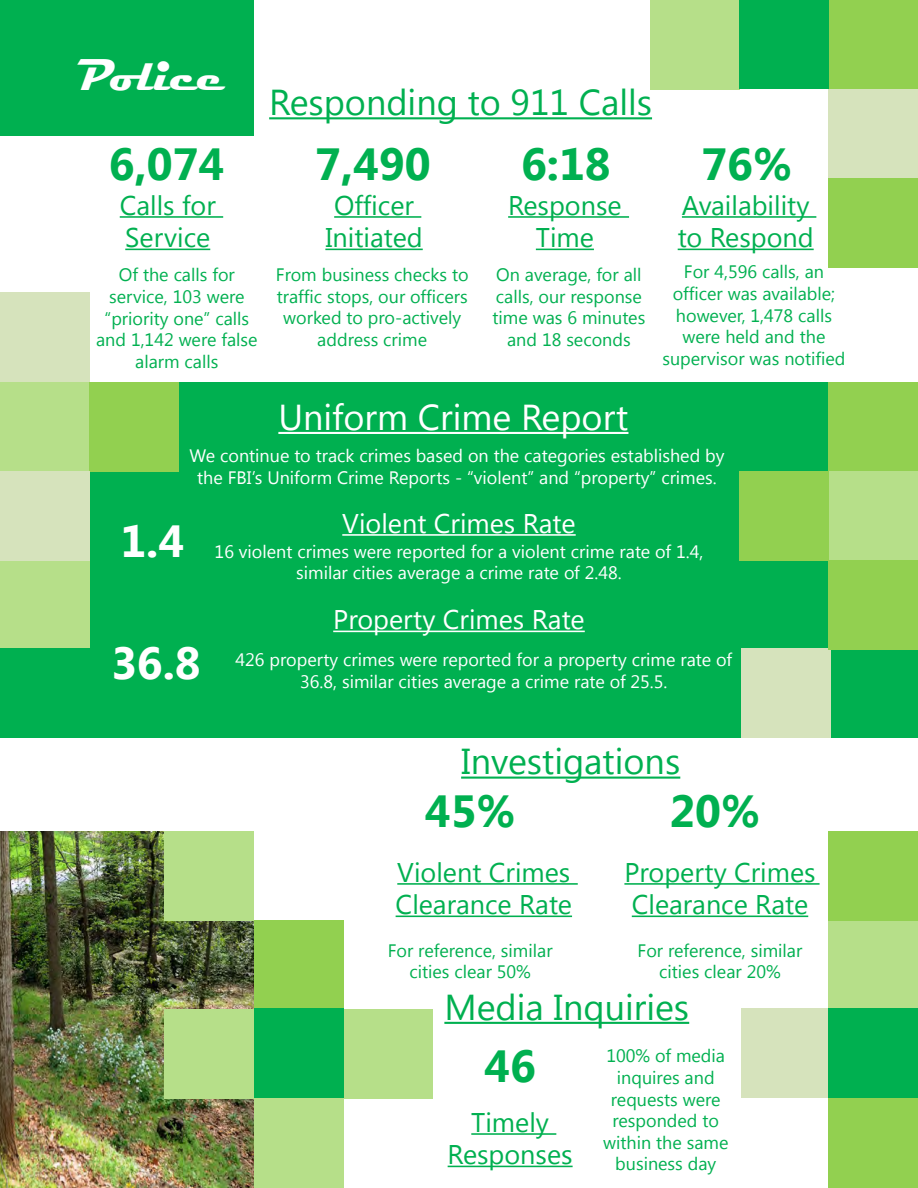
<style>
.page{position:relative;width:918px;height:1188px;background:#fff}
.page>*{position:absolute;margin:0;border:0;box-sizing:border-box;transform-origin:0 0}
.t1{font:700 45px "Segoe UI";color:#00b050}
.t2{font:700 45px "Segoe UI";color:#fff}
.t3{font:700 45px "Magneto";color:#fff}
.t4{font:36px "Segoe UI";color:#00b050}
.t5{font:36px "Segoe UI";color:#fff}
.t6{font:27px/32.4px "Segoe UI";color:#00b050}
.t7{font:27px "Segoe UI";color:#fff}
.t8{font:18px/21.6px "Segoe UI";color:#00b050;text-align:center}
.t9{font:18px/21.6px "Segoe UI";color:#fff;text-align:center}
</style>
<div class="page">
<img style="left:0;top:832px;width:254px;height:356px">
<hr style="left:269px;top:117px;width:383px;height:2px;background:#00b050">
<hr style="left:461px;top:777px;width:219px;height:2px;background:#00b050">
<div style="left:254px;top:1099px;width:89px;height:89px;background:#b6df89"></div>
<div style="left:165px;top:1010px;width:89px;height:89px;background:#b6df89"></div>
<div style="left:254px;top:921px;width:89px;height:89px;background:#92d050"></div>
<div style="left:343px;top:1010px;width:89px;height:89px;background:#b6df89"></div>
<hr style="left:397px;top:883px;width:181px;height:2px;background:#00b050">
<hr style="left:396px;top:916px;width:176px;height:1px;background:#00b050">
<hr style="left:624px;top:883px;width:196px;height:2px;background:#00b050">
<hr style="left:632px;top:916px;width:176px;height:1px;background:#00b050">
<div style="left:165px;top:832px;width:89px;height:89px;background:#b6df89"></div>
<hr style="left:444px;top:1022px;width:245px;height:2px;background:#00b050">
<hr style="left:471px;top:1133px;width:85px;height:2px;background:#00b050">
<hr style="left:448px;top:1166px;width:125px;height:1px;background:#00b050">
<div style="left:0;top:382px;width:918px;height:355px;background:#00b050"></div>
<hr style="left:278px;top:432px;width:350px;height:2px;background:#fff">
<hr style="left:342px;top:534px;width:234px;height:2px;background:#fff">
<hr style="left:333px;top:631px;width:252px;height:1px;background:#fff">
<div style="left:829px;top:1098px;width:89px;height:89px;background:#92d050"></div>
<div style="left:741px;top:1009px;width:89px;height:89px;background:#d6e3bc"></div>
<div style="left:829px;top:921px;width:89px;height:89px;background:#b6df89"></div>
<div style="left:829px;top:832px;width:89px;height:89px;background:#92d050"></div>
<div style="left:829px;top:1009px;width:89px;height:89px;background:#00b050"></div>
<div style="left:741px;top:648px;width:89px;height:89px;background:#d6e3bc"></div>
<div style="left:0;top:0;width:254px;height:135px;background:#00b050"></div>
<hr style="left:120px;top:216px;width:103px;height:2px;background:#00b050">
<hr style="left:125px;top:249px;width:85px;height:1px;background:#00b050">
<hr style="left:334px;top:216px;width:87px;height:2px;background:#00b050">
<hr style="left:325px;top:249px;width:98px;height:1px;background:#00b050">
<hr style="left:508px;top:216px;width:121px;height:2px;background:#00b050">
<hr style="left:536px;top:249px;width:58px;height:1px;background:#00b050">
<hr style="left:682px;top:216px;width:134px;height:2px;background:#00b050">
<hr style="left:678px;top:249px;width:136px;height:1px;background:#00b050">
<div style="left:0;top:559px;width:89px;height:89px;background:#b6df89"></div>
<div style="left:829px;top:0;width:89px;height:89px;background:#92d050"></div>
<div style="left:829px;top:89px;width:89px;height:89px;background:#d6e3bc"></div>
<div style="left:651px;top:0;width:89px;height:89px;background:#b6df89"></div>
<div style="left:829px;top:178px;width:89px;height:89px;background:#92d050"></div>
<div style="left:740px;top:0;width:89px;height:89px;background:#00b050"></div>
<div style="left:829px;top:382px;width:89px;height:89px;background:#92d050"></div>
<div style="left:829px;top:471px;width:89px;height:89px;background:#b6df89"></div>
<div style="left:740px;top:471px;width:89px;height:89px;background:#92d050"></div>
<div style="left:829px;top:560px;width:89px;height:89px;background:#92d050"></div>
<div style="left:0;top:382px;width:89px;height:89px;background:#b6df89"></div>
<div style="left:254px;top:1009px;width:89px;height:89px;background:#00b050"></div>
<div style="left:89px;top:382px;width:89px;height:89px;background:#92d050"></div>
<div style="left:0;top:471px;width:89px;height:89px;background:#d6e3bc"></div>
<div style="left:0;top:293px;width:89px;height:89px;background:#d6e3bc"></div>
<p class="t3" style="left:75px;top:49px;width:152px">Police</p>
<p class="t4" style="left:269px;top:77px;width:384px">Responding to 911 Calls</p>
<p class="t1" style="left:315px;top:132px;width:117px">7,490</p>
<p class="t1" style="left:521px;top:132px;width:91px">6:18</p>
<p class="t1" style="left:701px;top:132px;width:92px">76%</p>
<p class="t1" style="left:109px;top:132px;width:117px">6,074</p>
<p class="t6" style="left:120px;top:188px;width:98px">Calls for<br>Service</p>
<p class="t6" style="left:325px;top:188px;width:99px;text-align:center">Officer<br>Initiated</p>
<p class="t6" style="left:508px;top:188px;width:115px;text-align:center">Response<br>Time</p>
<p class="t6" style="left:678px;top:188px;width:137px">Availability to Respond</p>
<p class="t8" style="left:96px;top:263px;width:163px">Of the calls for service, 103 were “priority one” calls and 1,142 were false alarm calls</p>
<p class="t8" style="left:276px;top:263px;width:194px">From business checks to traffic stops, our officers worked to pro-actively address crime</p>
<p class="t8" style="left:492px;top:263px;width:154px">On average, for all calls, our response time was 6 minutes and 18 seconds</p>
<p class="t5" style="left:278px;top:392px;width:352px">Uniform Crime Report</p>
<p class="t8" style="left:662px;top:260px;width:185px">For 4,596 calls, an officer was available; however, 1,478 calls were held and the supervisor was notified</p>
<p class="t9" style="left:189px;top:444px;width:537px">We continue to track crimes based on the categories established by the FBI’s Uniform Crime Reports - “violent” and “property” crimes.</p>
<p class="t2" style="left:120px;top:509px;width:65px">1.4</p>
<p class="t2" style="left:111px;top:631px;width:91px">36.8</p>
<p class="t7" style="left:342px;top:504px;width:235px">Violent Crimes Rate</p>
<p class="t9" style="left:215px;top:540px;width:490px">16 violent crimes were reported for a violent crime rate of 1.4, similar cities average a crime rate of 2.48.</p>
<p class="t7" style="left:333px;top:601px;width:253px">Property Crimes Rate</p>
<p class="t9" style="left:236px;top:648px;width:498px">426 property crimes were reported for a property crime rate of<br>36.8, similar cities average a crime rate of 25.5.</p>
<p class="t4" style="left:461px;top:737px;width:221px">Investigations</p>
<p class="t1" style="left:425px;top:779px;width:92px">45%</p>
<p class="t6" style="left:396px;top:855px;width:178px">Violent Crimes<br>Clearance Rate</p>
<p class="t6" style="left:624px;top:855px;width:193px">Property Crimes<br>Clearance Rate</p>
<p class="t1" style="left:669px;top:779px;width:92px">20%</p>
<p class="t8" style="left:388px;top:939px;width:166px">For reference, similar cities clear 50%</p>
<p class="t8" style="left:638px;top:939px;width:166px">For reference, similar cities clear 20%</p>
<p class="t4" style="left:444px;top:982px;width:246px">Media Inquiries</p>
<p class="t1" style="left:484px;top:1034px;width:53px">46</p>
<p class="t6" style="left:448px;top:1105px;width:126px;text-align:center">Timely<br>Responses</p>
<p class="t8" style="left:603px;top:1044px;width:127px">100% of media inquires and requests were responded to within the same business day</p>
</div>
